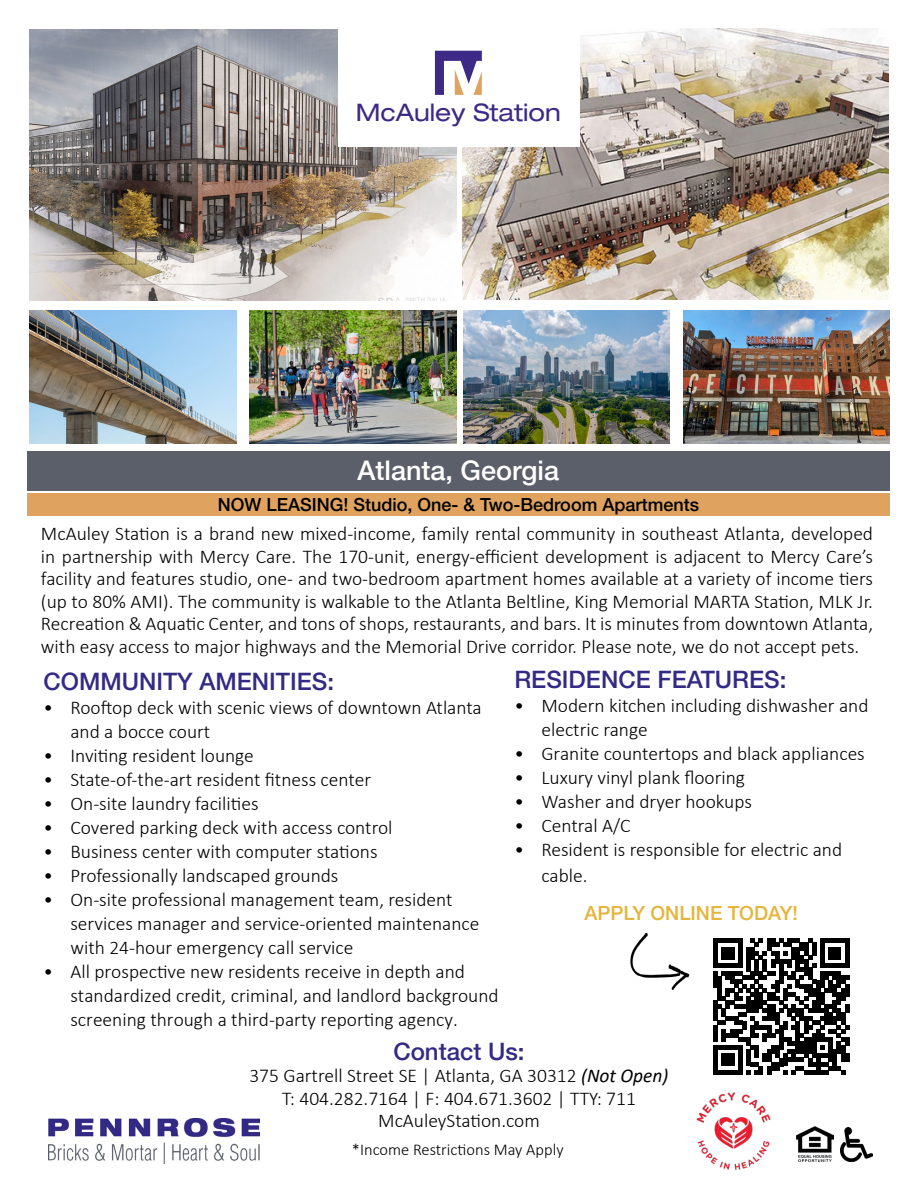
<style>
.page{position:relative;width:918px;height:1188px;background:#fff}
.page>*{position:absolute;margin:0;border:0;box-sizing:border-box;transform-origin:0 0}
.t1{font:500 27px "Helvetica Neue LT";color:#fff}
.t2{font:expanded 24.15px "Helvetica Neue LT";color:#3d2986}
.t3{font:500 24px "Helvetica Neue LT";color:#332a86}
.t4{font:300 19.5px/22.5px "Calibri";color:#000}
.t5{font:500 19.5px "Helvetica Neue LT";color:#e5b53b}
.t6{font:500 18px "Helvetica Neue LT";color:#000}
.t7{font:300 16.5px "Calibri";color:#000}
.s1{font-weight:400;font-style:italic}
</style>
<div class="page">
<img style="left:30px;top:30px;width:426px;height:271px">
<img style="left:48px;top:1118px;width:212px;height:45px">
<img style="left:797px;top:1127px;width:36px;height:35px">
<img style="left:840px;top:1128px;width:33px;height:34px">
<div style="left:27px;top:451px;width:863px;height:39px;background:#5b5f6a"></div>
<div style="left:27px;top:493px;width:863px;height:22px;background:#e0a35f"></div>
<img style="left:696px;top:1092px;width:75px;height:78px">
<img style="left:462px;top:29px;width:427px;height:271px">
<div style="left:338px;top:13px;width:242px;height:134px;background:#fff"></div>
<img style="left:250px;top:310px;width:206px;height:134px">
<img style="left:30px;top:310px;width:206px;height:134px">
<img style="left:683px;top:310px;width:207px;height:134px">
<img style="left:463px;top:310px;width:207px;height:134px">
<svg style="left:435px;top:51px;width:47px;height:44px"></svg>
<svg style="left:714px;top:939px;width:135px;height:135px"></svg>
<img style="left:630px;top:933px;width:60px;height:57px">
<p class="t2" style="left:356px;top:97px;width:206px">McAuley Station</p>
<h1 class="t1" style="left:358px;top:454px;width:203px">Atlanta, Georgia</h1>
<p class="t6" style="left:218px;top:493px;width:483px">NOW LEASING! Studio, One- &amp; Two-Bedroom Apartments</p>
<p class="t4" style="left:41px;top:522px;width:834px;text-align:justify">McAuley Station is a brand new mixed-income, family rental community in southeast Atlanta, developed in partnership with Mercy Care. The 170-unit, energy-efficient development is adjacent to Mercy Care’s facility and features studio, one- and two-bedroom apartment homes available at a variety of income tiers (up to 80% AMI). The community is walkable to the Atlanta Beltline, King Memorial MARTA Station, MLK Jr.<br>Recreation &amp; Aquatic Center, and tons of shops, restaurants, and bars. It is minutes from downtown Atlanta, with easy access to major highways and the Memorial Drive corridor. Please note, we do not accept pets.</p>
<p class="t3" style="left:514px;top:665px;width:274px">RESIDENCE FEATURES:</p>
<p class="t4" style="left:541px;top:694px;width:329px;line-height:24px;text-indent:-27px">• Modern kitchen including dishwasher and electric range</p>
<p class="t4" style="left:514px;top:742px;width:352px">• Granite countertops and black appliances</p>
<p class="t4" style="left:514px;top:766px;width:232px">• Luxury vinyl plank flooring</p>
<p class="t4" style="left:514px;top:790px;width:239px">• Washer and dryer hookups</p>
<p class="t4" style="left:514px;top:814px;width:118px">• Central A/C</p>
<p class="t4" style="left:541px;top:837px;width:302px;line-height:25.5px;text-indent:-27px">• Resident is responsible for electric and cable.</p>
<p class="t3" style="left:43px;top:667px;width:292px">COMMUNITY AMENITIES:</p>
<p class="t4" style="left:70px;top:695px;width:413px;line-height:24px;text-indent:-27px">• Rooftop deck with scenic views of downtown Atlanta and a bocce court</p>
<p class="t4" style="left:43px;top:744px;width:212px">• Inviting resident lounge</p>
<p class="t4" style="left:43px;top:768px;width:329px">• State-of-the-art resident fitness center</p>
<p class="t4" style="left:43px;top:792px;width:217px">• On-site laundry facilities</p>
<p class="t4" style="left:43px;top:816px;width:351px">• Covered parking deck with access control</p>
<p class="t4" style="left:43px;top:840px;width:336px">• Business center with computer stations</p>
<p class="t4" style="left:43px;top:864px;width:297px">• Professionally landscaped grounds</p>
<p class="t4" style="left:70px;top:887px;width:411px;line-height:24px;text-indent:-27px">• On-site professional management team, resident services manager and service-oriented maintenance with 24-hour emergency call service</p>
<p class="t4" style="left:70px;top:959px;width:430px;line-height:24px;text-indent:-27px">• All prospective new residents receive in depth and standardized credit, criminal, and landlord background screening through a third-party reporting agency.</p>
<p class="t5" style="left:584px;top:901px;width:215px">APPLY ONLINE TODAY!</p>
<p class="t3" style="left:393px;top:1037px;width:133px">Contact Us:</p>
<p class="t4" style="left:249px;top:1064px;width:421px;text-align:center">375 Gartrell Street SE | Atlanta, GA 30312 <span class="s1">(Not Open)<br></span>T: 404.282.7164 | F: 404.671.3602 | TTY: 711<br>McAuleyStation.com</p>
<p class="t7" style="left:352px;top:1140px;width:213px">*Income Restrictions May Apply</p>
</div>
